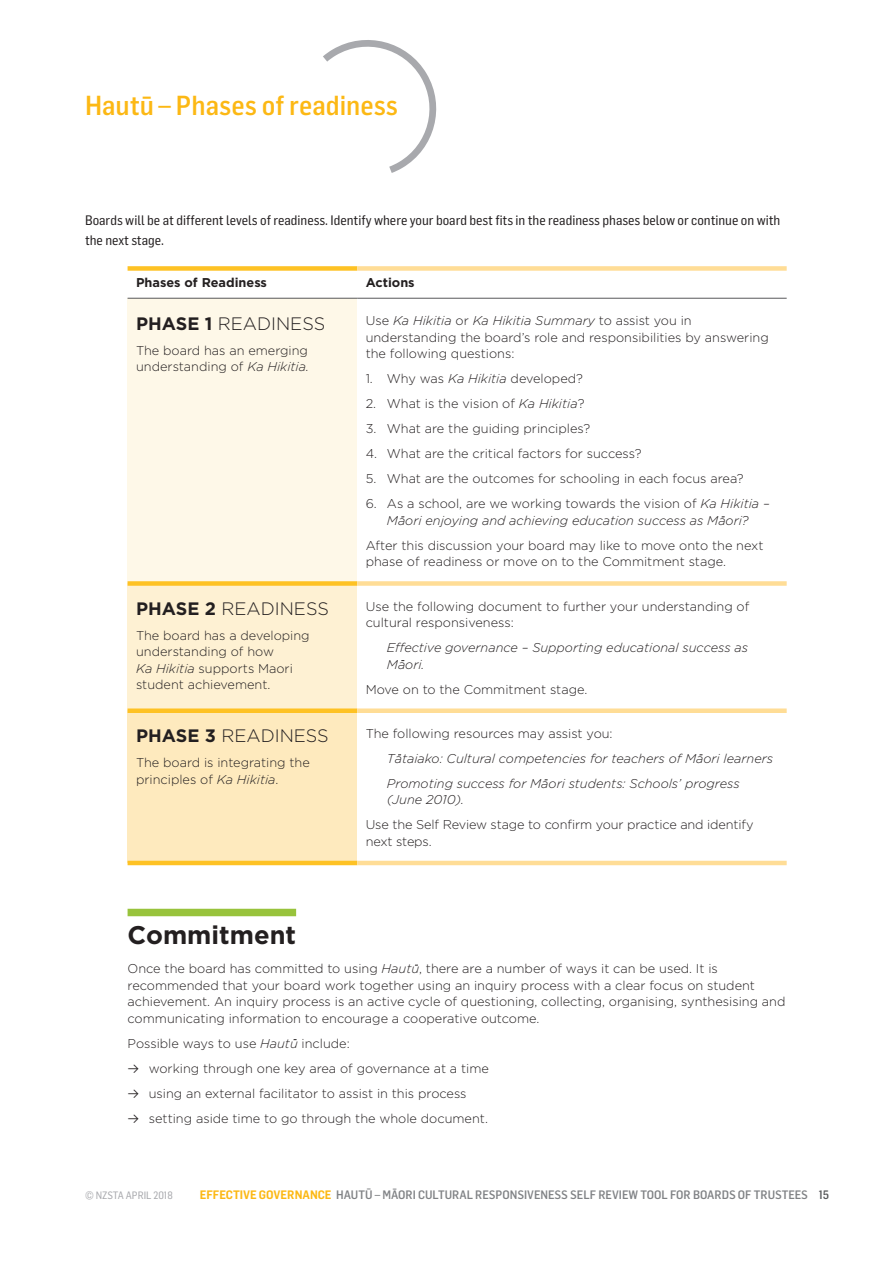
<style>
.page{position:relative;width:893px;height:1263px;background:#fff}
.page>*{position:absolute;margin:0;border:0;box-sizing:border-box;transform-origin:0 0}
.t1{font:500 27px "Flama Semicondensed";color:#fcb814}
.t2{font:700 25.5px "Gotham";color:#231f20}
.t3{font:300 18px "Gotham";color:#231f20}
.t4{font:13.5px/19.5px "Flama Semicondensed Basic";color:#231f20}
.t5{font:300 12.75px/16.5px "Gotham";color:#231f20}
.t6{font:italic 300 12.75px/16.5px "Gotham";color:#231f20}
.t7{font:700 12.75px "Gotham";color:#231f20}
.t8{font:500 12px "Flama Semicondensed";color:#808285}
.t9{font:10.5px "Flama Semicondensed Basic";color:#a8a9ad}
.s1{font-weight:700}
.s2{font-style:italic}
.s3{font-style:normal}
.s4{font-family:"Klavika Arrows";font-weight:400}
.s5{font-weight:600;color:#fcb814}
.s6{color:#57585a}
</style>
<div class="page">
<svg style="left:323px;top:40px;width:114px;height:133px"></svg>
<div style="left:128px;top:909px;width:168px;height:7px;background:#98c33c"></div>
<div style="left:128px;top:298px;width:229px;height:285px;background:#fef8e8"></div>
<div style="left:128px;top:583px;width:229px;height:128px;background:#fef1d3"></div>
<div style="left:128px;top:711px;width:229px;height:152px;background:#feeabe"></div>
<hr style="left:128px;top:298px;width:229px;height:1px;background:#57585a">
<hr style="left:357px;top:298px;width:430px;height:1px;background:#57585a">
<div style="left:128px;top:266px;width:229px;height:5px;background:#fec224"></div>
<div style="left:357px;top:266px;width:430px;height:5px;background:#ffdd96"></div>
<div style="left:128px;top:581px;width:229px;height:5px;background:#fec224"></div>
<div style="left:357px;top:581px;width:430px;height:5px;background:#ffdd96"></div>
<div style="left:128px;top:708px;width:229px;height:5px;background:#fec224"></div>
<div style="left:357px;top:708px;width:430px;height:5px;background:#ffdd96"></div>
<hr style="left:128px;top:861px;width:229px;height:4px;background:#fec224">
<hr style="left:357px;top:861px;width:430px;height:4px;background:#ffdd96">
<h1 class="t1" style="left:85px;top:88px;width:314px">Hautū – Phases of readiness</h1>
<p class="t4" style="left:85px;top:210px;width:697px">Boards will be at different levels of readiness. Identify where your board best fits in the readiness phases below or continue on with the next stage.</p>
<p class="t7" style="left:136px;top:274px;width:132px">Phases of Readiness</p>
<p class="t7" style="left:366px;top:274px;width:50px">Actions</p>
<h3 class="t3" style="left:136px;top:312px;width:191px"><span class="s1">PHASE 1</span> READINESS</h3>
<p class="t5" style="left:136px;top:341px;width:174px">The board has an emerging understanding of <span class="s2">Ka Hikitia.</span></p>
<p class="t5" style="left:366px;top:312px;width:405px">Use <span class="s2">Ka Hikitia</span> or <span class="s2">Ka Hikitia Summary</span> to assist you in understanding the board’s role and responsibilities by answering the following questions:</p>
<p class="t5" style="left:366px;top:370px;width:219px">1. Why was <span class="s2">Ka Hikitia</span> developed?</p>
<p class="t5" style="left:366px;top:395px;width:220px">2. What is the vision of <span class="s2">Ka Hikitia</span>?</p>
<p class="t5" style="left:366px;top:420px;width:226px">3. What are the guiding principles?</p>
<p class="t5" style="left:366px;top:445px;width:277px">4. What are the critical factors for success?</p>
<p class="t5" style="left:366px;top:470px;width:379px">5. What are the outcomes for schooling in each focus area?</p>
<p class="t6" style="left:366px;top:495px;width:406px;text-align:center"><span class="s3">6. As a school, are we working towards the vision of</span> Ka Hikitia –<br>Maori enjoying and achieving education success as Maori?</p>
<p class="t5" style="left:366px;top:537px;width:399px">After this discussion your board may like to move onto the next phase of readiness or move on to the Commitment stage.</p>
<h3 class="t3" style="left:136px;top:597px;width:194px"><span class="s1">PHASE 2</span> READINESS</h3>
<p class="t5" style="left:136px;top:627px;width:175px">The board has a developing understanding of how<br><span class="s2">Ka Hikitia</span> supports Maori student achievement.</p>
<h3 class="t3" style="left:136px;top:724px;width:194px"><span class="s1">PHASE 3</span> READINESS</h3>
<p class="t5" style="left:136px;top:754px;width:175px">The board is integrating the principles of <span class="s2">Ka Hikitia</span>.</p>
<p class="t5" style="left:366px;top:598px;width:385px">Use the following document to further your understanding of cultural responsiveness:</p>
<p class="t6" style="left:387px;top:639px;width:363px">Effective governance – Supporting educational success as<br>Maori.</p>
<p class="t5" style="left:366px;top:681px;width:223px">Move on to the Commitment stage.</p>
<p class="t5" style="left:366px;top:725px;width:248px">The following resources may assist you:</p>
<p class="t6" style="left:387px;top:745px;width:388px;line-height:25px">Tataiako: Cultural competencies for teachers of Maori learners<br>Promoting success for Maori students: Schools’ progress</p>
<p class="t6" style="left:387px;top:791px;width:79px">(June 2010).</p>
<p class="t5" style="left:366px;top:816px;width:389px">Use the Self Review stage to confirm your practice and identify next steps.</p>
<h2 class="t2" style="left:128px;top:918px;width:170px">Commitment</h2>
<p class="t5" style="left:128px;top:960px;width:659px">Once the board has committed to using <span class="s2">Hautu</span>, there are a number of ways it can be used. It is recommended that your board work together using an inquiry process with a clear focus on student achievement. An inquiry process is an active cycle of questioning, collecting, organising, synthesising and communicating information to encourage a cooperative outcome.</p>
<p class="t5" style="left:128px;top:1030px;width:363px;line-height:25px">Possible ways to use <span class="s2">Hautu</span> include:<br><span class="s4">B</span> working through one key area of governance at a time <span class="s4">B</span> using an external facilitator to assist in this process<br><span class="s4">B</span> setting aside time to go through the whole document.</p>
<p class="t9" style="left:85px;top:1189px;width:89px">© NZSTA APRIL 2018</p>
<p class="t8" style="left:200px;top:1187px;width:631px"><span class="s5">EFFECTIVE GOVERNANCE</span> HAUTŪ – MĀORI CULTURAL RESPONSIVENESS SELF REVIEW TOOL FOR BOARDS OF TRUSTEES <span class="s6">15</span></p>
</div>
